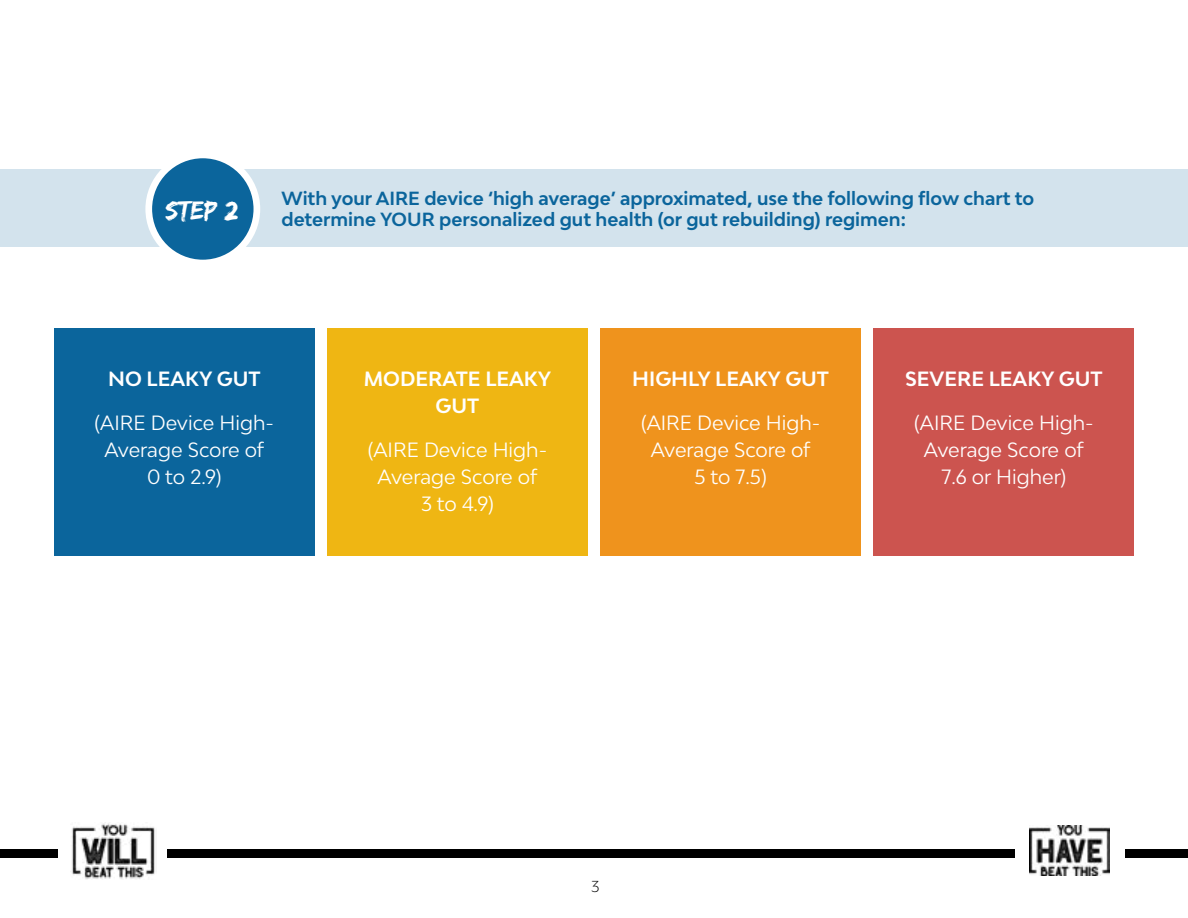
<style>
.page{position:relative;width:1188px;height:918px;background:#fff}
.page>*{position:absolute;margin:0;border:0;box-sizing:border-box;transform-origin:0 0}
.t1{font:27px "Edo SZ";color:#fff}
.t2{font:19.5px "Bw Modelica";color:#fff}
.t3{font:700 19.5px/27px "Bw Modelica";color:#fff;text-align:center}
.t4{font:700 18px "Bw Modelica";color:#0b659c}
.t5{font:300 15px "Bw Modelica LGC";color:#000}
</style>
<div class="page">
<div style="left:167px;top:849px;width:847px;height:8px;background:#000"></div>
<div style="left:0;top:849px;width:57px;height:8px;background:#000"></div>
<div style="left:1125px;top:849px;width:63px;height:8px;background:#000"></div>
<img style="left:70px;top:823px;width:85px;height:56px">
<img style="left:1030px;top:825px;width:80px;height:51px">
<div style="left:0;top:170px;width:1187px;height:77px;background:#d3e3ed"></div>
<div style="left:54px;top:328px;width:260px;height:228px;background:#0b659c"></div>
<div style="left:327px;top:328px;width:261px;height:228px;background:#efb613"></div>
<div style="left:601px;top:328px;width:260px;height:228px;background:#ef931d"></div>
<div style="left:874px;top:328px;width:260px;height:228px;background:#cc544f"></div>
<div style="left:149px;top:155px;width:108px;height:108px;background:#0b659c;border-radius:50%"></div>
<div style="left:145px;top:152px;width:115px;height:114px;border:7px solid #fff;border-radius:50%"></div>
<p class="t4" style="left:281px;top:187px;width:754px">With your AIRE device ‘high average’ approximated, use the following flow chart to</p>
<h1 class="t1" style="left:165px;top:194px;width:74px">STEP 2</h1>
<p class="t4" style="left:281px;top:208px;width:626px">determine YOUR personalized gut health (or gut rebuilding) regimen:</p>
<p class="t3" style="left:108px;top:364px;width:154px">NO LEAKY GUT</p>
<p class="t2" style="left:95px;top:410px;width:181px">(AIRE Device High-</p>
<p class="t2" style="left:147px;top:464px;width:76px">0 to 2.9(</p>
<p class="t2" style="left:104px;top:437px;width:161px">Average Score of</p>
<p class="t3" style="left:364px;top:364px;width:189px">MODERATE LEAKY<br>GUT</p>
<p class="t2" style="left:368px;top:437px;width:181px">(AIRE Device High-</p>
<p class="t2" style="left:421px;top:491px;width:74px">3 to 4.9(</p>
<p class="t2" style="left:378px;top:464px;width:161px">Average Score of</p>
<p class="t3" style="left:632px;top:364px;width:198px">HIGHLY LEAKY GUT</p>
<p class="t3" style="left:905px;top:364px;width:199px">SEVERE LEAKY GUT</p>
<p class="t2" style="left:641px;top:410px;width:181px">(AIRE Device High-</p>
<p class="t2" style="left:695px;top:464px;width:74px">5 to 7.5(</p>
<p class="t2" style="left:651px;top:437px;width:161px">Average Score of</p>
<p class="t2" style="left:914px;top:410px;width:181px">(AIRE Device High-</p>
<p class="t2" style="left:942px;top:464px;width:126px">7.6 or Higher(</p>
<p class="t2" style="left:924px;top:437px;width:161px">Average Score of</p>
<p class="t5" style="left:591px;top:876px;width:10px">3</p>
</div>
